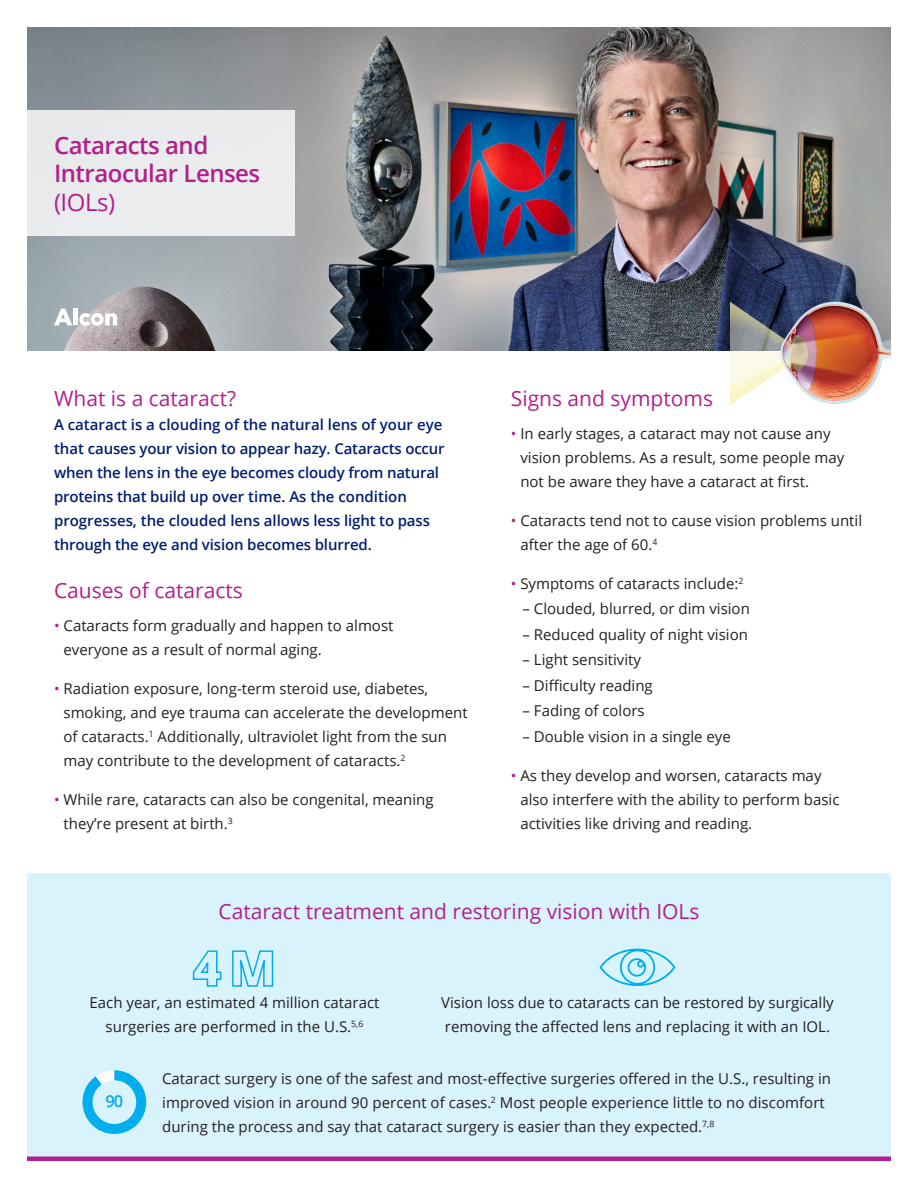
<style>
.page{position:relative;width:918px;height:1188px;background:#fff}
.page>*{position:absolute;margin:0;border:0;box-sizing:border-box;transform-origin:0 0}
.t1{font:600 24px "Open Sans";letter-spacing:-.02em;color:#b31f8c}
.t2{font:24px "Open Sans";color:#b31f8c}
.t3{font:21px "Open Sans";color:#b31f8c}
.t4{font:600 16.5px "Open Sans";color:#00aded}
.t5{font:15px/24px "Open Sans";color:#231f20}
.t6{font:600 15px/24px "Open Sans";letter-spacing:-.01em;color:#001f6e}
.s1{color:#b31f8c}
</style>
<div class="page">
<div style="left:27px;top:874px;width:864px;height:287px;background:#d9f3fc"></div>
<img style="left:27px;top:27px;width:864px;height:324px">
<div style="left:27px;top:110px;width:268px;height:126px;background:#eaeced"></div>
<div style="left:27px;top:1156px;width:864px;height:5px;background:#b31f8c"></div>
<svg style="left:83px;top:1070px;width:63px;height:64px"></svg>
<div style="left:93px;top:1080px;width:43px;height:44px;background:#d9f3fc;border-radius:50%"></div>
<svg style="left:79px;top:312px;width:38px;height:14px"></svg>
<svg style="left:54px;top:309px;width:18px;height:16px"></svg>
<div style="left:73px;top:309px;width:5px;height:16px;background:#fff"></div>
<svg style="left:192px;top:950px;width:30px;height:37px"></svg>
<svg style="left:232px;top:950px;width:42px;height:37px"></svg>
<svg style="left:600px;top:949px;width:75px;height:37px"></svg>
<img style="left:730px;top:302px;width:161px;height:103px">
<p class="t1" style="left:54px;top:128px;width:156px">Cataracts and</p>
<p class="t1" style="left:54px;top:157px;width:208px">Intraocular Lenses</p>
<p class="t2" style="left:54px;top:186px;width:63px">(IOLs)</p>
<p class="t3" style="left:54px;top:384px;width:184px">What is a cataract?</p>
<p class="t6" style="left:54px;top:412px;width:392px">A cataract is a clouding of the natural lens of your eye that causes your vision to appear hazy. Cataracts occur when the lens in the eye becomes cloudy from natural proteins that build up over time. As the condition progresses, the clouded lens allows less light to pass through the eye and vision becomes blurred.</p>
<p class="t3" style="left:54px;top:576px;width:190px">Causes of cataracts</p>
<p class="t5" style="left:64px;top:613px;width:331px;text-indent:-10px"><span class="s1">•</span> Cataracts form gradually and happen to almost everyone as a result of normal aging.</p>
<p class="t5" style="left:64px;top:676px;width:406px;text-indent:-10px"><span class="s1">•</span> Radiation exposure, long-term steroid use, diabetes, smoking, and eye trauma can accelerate the development of cataracts.<sup>1</sup> Additionally, ultraviolet light from the sun may contribute to the development of cataracts.<sup>2</sup></p>
<p class="t5" style="left:64px;top:787px;width:372px;text-indent:-10px"><span class="s1">•</span> While rare, cataracts can also be congenital, meaning they’re present at birth.<sup>3</sup></p>
<p class="t3" style="left:511px;top:384px;width:204px">Signs and symptoms</p>
<p class="t5" style="left:520px;top:421px;width:325px;text-indent:-10px"><span class="s1">•</span> In early stages, a cataract may not cause any vision problems. As a result, some people may not be aware they have a cataract at first.</p>
<p class="t5" style="left:520px;top:508px;width:343px;text-indent:-10px"><span class="s1">•</span> Cataracts tend not to cause vision problems until after the age of 60.<sup>4</sup></p>
<p class="t5" style="left:511px;top:571px;width:234px"><span class="s1">•</span> Symptoms of cataracts include:<sup>2</sup></p>
<p class="t5" style="left:523px;top:597px;width:229px">– Clouded, blurred, or dim vision</p>
<p class="t5" style="left:523px;top:622px;width:227px">– Reduced quality of night vision</p>
<p class="t5" style="left:523px;top:648px;width:120px">– Light sensitivity</p>
<p class="t5" style="left:523px;top:673px;width:132px">– Difficulty reading</p>
<p class="t5" style="left:523px;top:699px;width:124px">– Fading of colors</p>
<p class="t5" style="left:523px;top:724px;width:210px">– Double vision in a single eye</p>
<p class="t5" style="left:520px;top:763px;width:321px;text-indent:-10px"><span class="s1">•</span> As they develop and worsen, cataracts may also interfere with the ability to perform basic activities like driving and reading.</p>
<p class="t3" style="left:219px;top:897px;width:482px">Cataract treatment and restoring vision with IOLs</p>
<p class="t5" style="left:90px;top:990px;width:291px;text-align:center">Each year, an estimated 4 million cataract surgeries are performed in the U.S.<sup>5,6</sup></p>
<p class="t5" style="left:441px;top:990px;width:394px">Vision loss due to cataracts can be restored by surgically removing the affected lens and replacing it with an IOL.</p>
<p class="t5" style="left:162px;top:1066px;width:670px">Cataract surgery is one of the safest and most-effective surgeries offered in the U.S., resulting in improved vision in around 90 percent of cases.<sup>2</sup> Most people experience little to no discomfort during the process and say that cataract surgery is easier than they expected.<sup>7,8</sup></p>
<p class="t4" style="left:105px;top:1089px;width:20px">90</p>
</div>
